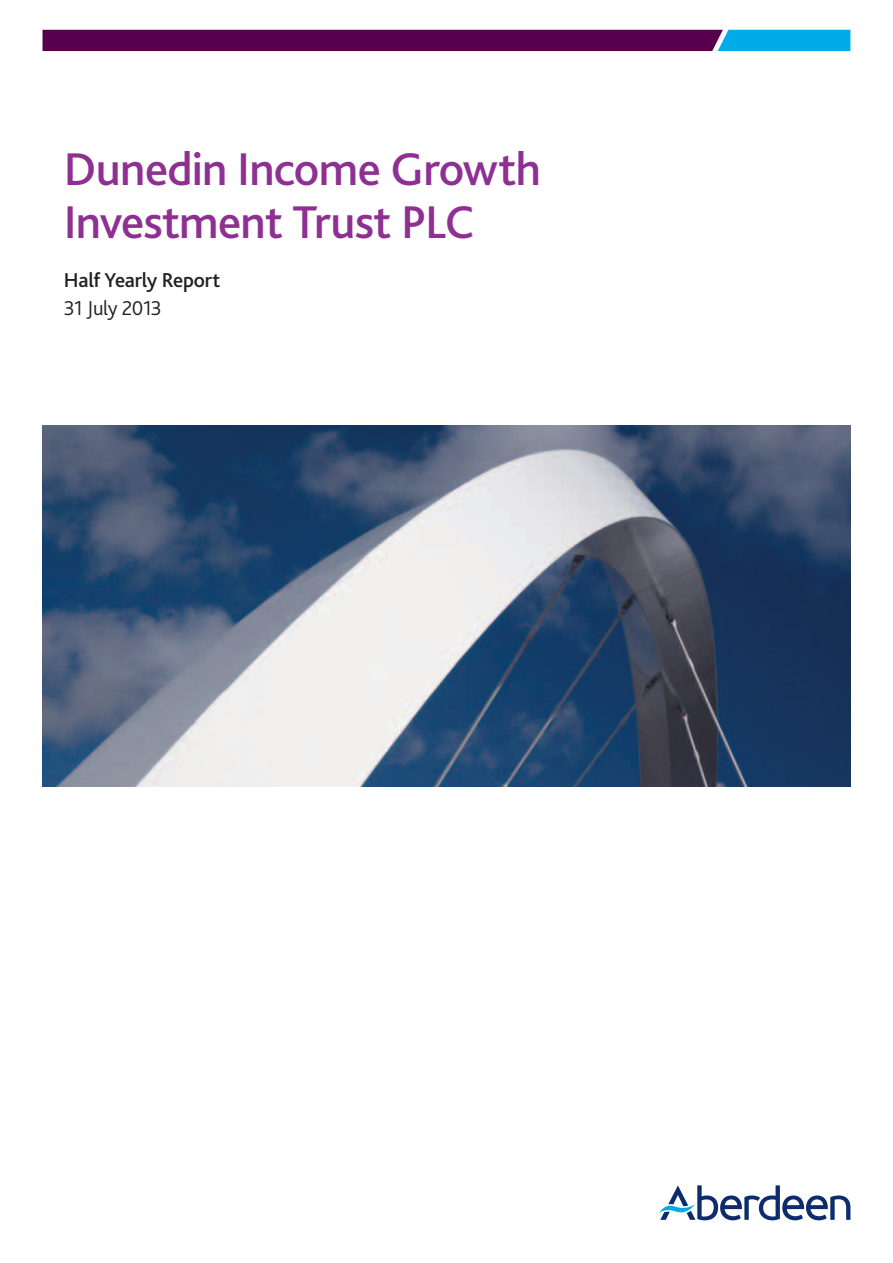
<style>
.page{position:relative;width:893px;height:1263px;background:#fff}
.page>*{position:absolute;margin:0;border:0;box-sizing:border-box;transform-origin:0 0}
.t1{font:500 48px/52.5px "Bliss 2";letter-spacing:-.015em;color:#8d3092}
.t2{font:500 21px "Bliss 2";letter-spacing:-.01em;color:#231f20}
.t3{font:300 21px "Bliss 2";letter-spacing:-.025em;color:#231f20}
</style>
<div class="page">
<svg style="left:659px;top:1185px;width:191px;height:35px"></svg>
<svg style="left:43px;top:30px;width:807px;height:21px;background:#491c67"></svg>
<img style="left:43px;top:425px;width:807px;height:362px">
<p class="t1" style="left:64px;top:148px;width:479px">Dunedin Income Growth<br>Investment Trust PLC</p>
<p class="t2" style="left:64px;top:272px;width:158px">Half Yearly Report</p>
<p class="t3" style="left:64px;top:295px;width:100px">31 July 2013</p>
</div>
